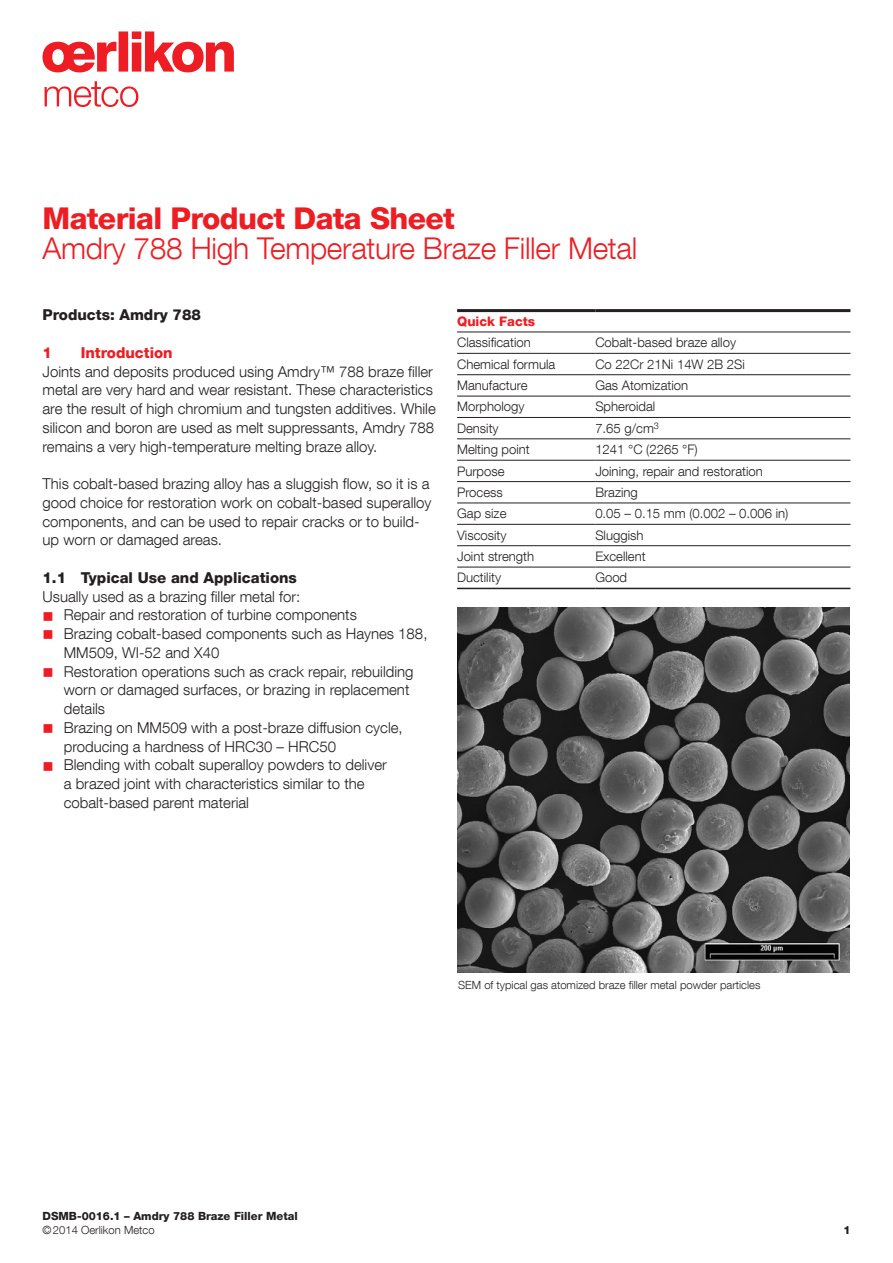
<style>
.page{position:relative;width:893px;height:1263px;background:#fff}
.page>*{position:absolute;margin:0;border:0;box-sizing:border-box;transform-origin:0 0}
.t1{font:300 30px "Helvetica Neue LT Com";letter-spacing:-.01em;color:#ee1d23}
.t2{font:800 30px "Helvetica Neue LT Com";letter-spacing:-.02em;color:#ee1d23}
.t3{font:300 15px/18.8px "Helvetica Neue LT Com";color:#231f20}
.t4{font:800 15px "Helvetica Neue LT Com";color:#231f20}
.t5{font:800 15px "Helvetica Neue LT Com";color:#ee1d23}
.t6{font:300 13.2px "Helvetica Neue LT Com";color:#231f20}
.t7{font:800 13.2px "Helvetica Neue LT Com";color:#ee1d23}
.t8{font:300 11.25px "Helvetica Neue LT Com";color:#231f20}
.t9{font:800 11.25px "Helvetica Neue LT Com";color:#231f20}
.s1{color:#ee1d23}
</style>
<div class="page">
<svg style="left:43px;top:31px;width:191px;height:41px"></svg>
<svg style="left:45px;top:81px;width:93px;height:26px"></svg>
<hr style="left:457px;top:353px;width:138px;height:1px;background:#231f20">
<hr style="left:595px;top:353px;width:255px;height:1px;background:#231f20">
<hr style="left:457px;top:374px;width:138px;height:1px;background:#231f20">
<hr style="left:595px;top:374px;width:255px;height:1px;background:#231f20">
<hr style="left:457px;top:396px;width:138px;height:1px;background:#231f20">
<hr style="left:595px;top:396px;width:255px;height:1px;background:#231f20">
<hr style="left:457px;top:417px;width:138px;height:1px;background:#231f20">
<hr style="left:595px;top:417px;width:255px;height:1px;background:#231f20">
<hr style="left:457px;top:439px;width:138px;height:1px;background:#231f20">
<hr style="left:595px;top:439px;width:255px;height:1px;background:#231f20">
<hr style="left:457px;top:460px;width:138px;height:1px;background:#231f20">
<hr style="left:595px;top:460px;width:255px;height:1px;background:#231f20">
<hr style="left:457px;top:481px;width:138px;height:1px;background:#231f20">
<hr style="left:595px;top:481px;width:255px;height:1px;background:#231f20">
<hr style="left:457px;top:503px;width:138px;height:1px;background:#231f20">
<hr style="left:595px;top:503px;width:255px;height:1px;background:#231f20">
<hr style="left:457px;top:524px;width:138px;height:1px;background:#231f20">
<hr style="left:595px;top:524px;width:255px;height:1px;background:#231f20">
<hr style="left:457px;top:545px;width:138px;height:1px;background:#231f20">
<hr style="left:595px;top:545px;width:255px;height:1px;background:#231f20">
<hr style="left:457px;top:567px;width:138px;height:1px;background:#231f20">
<hr style="left:595px;top:567px;width:255px;height:1px;background:#231f20">
<hr style="left:457px;top:309px;width:138px;height:3px;background:#231f20">
<hr style="left:595px;top:309px;width:255px;height:3px;background:#231f20">
<hr style="left:457px;top:332px;width:138px;height:1px;background:#231f20">
<hr style="left:595px;top:332px;width:255px;height:1px;background:#231f20">
<hr style="left:457px;top:588px;width:138px;height:1px;background:#231f20">
<hr style="left:595px;top:588px;width:255px;height:1px;background:#231f20">
<img style="left:457px;top:608px;width:392px;height:364px">
<h1 class="t2" style="left:43px;top:201px;width:414px">Material Product Data Sheet</h1>
<h1 class="t1" style="left:43px;top:230px;width:596px">Amdry 788 High Temperature Braze Filler Metal</h1>
<p class="t4" style="left:43px;top:306px;width:160px">Products: Amdry 788</p>
<p class="t5" style="left:43px;top:344px;width:11px">1</p>
<p class="t5" style="left:81px;top:344px;width:93px">Introduction</p>
<p class="t3" style="left:43px;top:362px;width:395px">Joints and deposits produced using Amdry™ 788 braze filler metal are very hard and wear resistant. These characteristics are the result of high chromium and tungsten additives. While silicon and boron are used as melt suppressants, Amdry 788 remains a very high-temperature melting braze alloy.</p>
<p class="t3" style="left:43px;top:474px;width:391px">This cobalt-based brazing alloy has a sluggish flow, so it is a good choice for restoration work on cobalt-based superalloy components, and can be used to repair cracks or to build&shy;up worn or damaged areas.</p>
<p class="t4" style="left:43px;top:569px;width:256px">1.1 Typical Use and Applications</p>
<p class="t3" style="left:43px;top:587px;width:259px">Usually used as a brazing filler metal for:</p>
<p class="t3" style="left:43px;top:605px;width:316px"><span class="s1">■</span> Repair and restoration of turbine components</p>
<p class="t3" style="left:64px;top:624px;width:365px;text-indent:-21px"><span class="s1">■</span> Brazing cobalt-based components such as Haynes 188,<br>MM509, WI-52 and X40</p>
<p class="t3" style="left:64px;top:662px;width:351px;text-indent:-21px"><span class="s1">■</span> Restoration operations such as crack repair, rebuilding worn or damaged surfaces, or brazing in replacement details</p>
<p class="t3" style="left:64px;top:718px;width:340px;text-indent:-21px"><span class="s1">■</span> Brazing on MM509 with a post-braze diffusion cycle, producing a hardness of HRC30 – HRC50</p>
<p class="t3" style="left:64px;top:755px;width:325px;text-indent:-21px"><span class="s1">■</span> Blending with cobalt superalloy powders to deliver a brazed joint with characteristics similar to the cobalt-based parent material</p>
<p class="t7" style="left:457px;top:313px;width:80px">Quick Facts</p>
<p class="t6" style="left:457px;top:335px;width:75px">Classification</p>
<p class="t6" style="left:595px;top:335px;width:142px">Cobalt-based braze alloy</p>
<p class="t6" style="left:457px;top:356px;width:100px">Chemical formula</p>
<p class="t6" style="left:595px;top:356px;width:151px">Co 22Cr 21Ni 14W 2B 2Si</p>
<p class="t6" style="left:457px;top:377px;width:72px">Manufacture</p>
<p class="t6" style="left:595px;top:377px;width:94px">Gas Atomization</p>
<p class="t6" style="left:457px;top:399px;width:69px">Morphology</p>
<p class="t6" style="left:595px;top:399px;width:62px">Spheroidal</p>
<p class="t6" style="left:457px;top:420px;width:43px">Density</p>
<p class="t6" style="left:595px;top:420px;width:65px">7.65 g/cm<sup>3</sup></p>
<p class="t6" style="left:457px;top:441px;width:74px">Melting point</p>
<p class="t6" style="left:595px;top:441px;width:104px">1241 °C (2265 °F)</p>
<p class="t6" style="left:457px;top:463px;width:49px">Purpose</p>
<p class="t6" style="left:595px;top:463px;width:169px">Joining, repair and restoration</p>
<p class="t6" style="left:457px;top:484px;width:47px">Process</p>
<p class="t6" style="left:595px;top:484px;width:44px">Brazing</p>
<p class="t6" style="left:457px;top:505px;width:51px">Gap size</p>
<p class="t6" style="left:595px;top:505px;width:195px">0.05 – 0.15 mm (0.002 – 0.006 in)</p>
<p class="t6" style="left:457px;top:527px;width:51px">Viscosity</p>
<p class="t6" style="left:595px;top:527px;width:50px">Sluggish</p>
<p class="t6" style="left:457px;top:548px;width:79px">Joint strength</p>
<p class="t6" style="left:595px;top:548px;width:52px">Excellent</p>
<p class="t6" style="left:457px;top:570px;width:45px">Ductility</p>
<p class="t6" style="left:595px;top:570px;width:33px">Good</p>
<p class="t8" style="left:458px;top:978px;width:304px">SEM of typical gas atomized braze filler metal powder particles</p>
<p class="t9" style="left:43px;top:1209px;width:257px">DSMB-0016.1 – Amdry 788 Braze Filler Metal</p>
<p class="t8" style="left:43px;top:1223px;width:114px">©2014 Oerlikon Metco</p>
<p class="t9" style="left:843px;top:1223px;width:9px">1</p>
</div>
